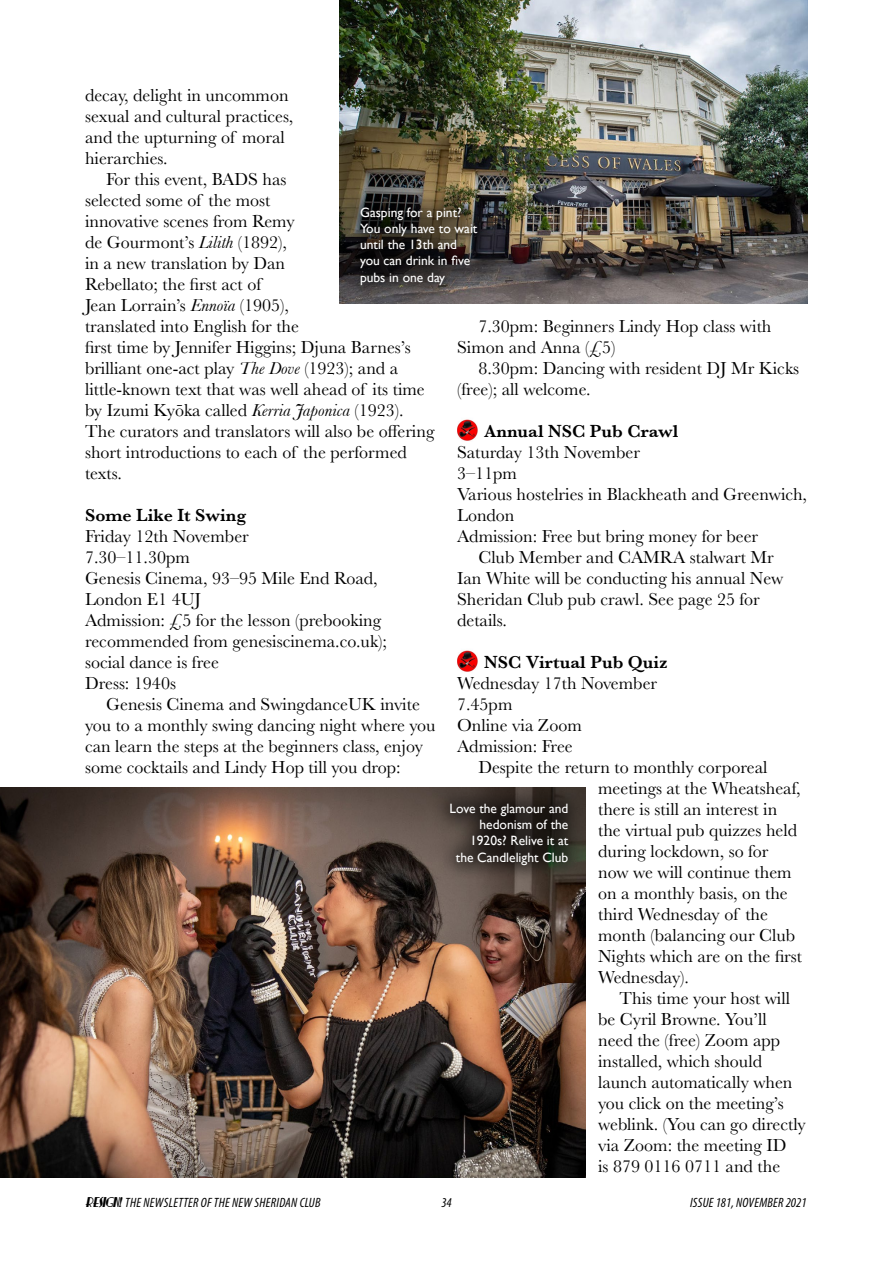
<style>
.page{position:relative;width:893px;height:1263px;background:#fff}
.page>*{position:absolute;margin:0;border:0;box-sizing:border-box;transform-origin:0 0}
.Body_text{font:18px/21px "Baskerville";color:#000}
.Body_text-2{font:600 18px "Baskerville";color:#000}
.Body_text_NI{font:600 18px "Baskerville";color:#000}
.Picture_caption{font:13.5px/16.2px "Gill Sans";color:#fff}
.t1{font:italic condensed 13.5px "Myriad Pro";letter-spacing:.02em;color:#000}
.s1{font-style:italic}
.s2{font-family:"Nickerbocker";font-stretch:normal}
</style>
<div class="page">
<img style="left:457px;top:419px;width:20px;height:22px">
<img style="left:0;top:787px;width:585px;height:391px">
<img style="left:339px;top:0;width:469px;height:303px">
<svg style="left:342px;top:190px;width:153px;height:112px;background:#3a3530"></svg>
<svg style="left:432px;top:787px;width:154px;height:95px;background:#3a332c"></svg>
<img style="left:457px;top:650px;width:20px;height:22px">
<p class="Body_text" style="left:85px;top:85px;width:210px">decay, delight in uncommon sexual and cultural practices, and the upturning of moral hierarchies.</p>
<p class="Body_text" style="left:85px;top:169px;width:351px;text-indent:21px">For this event, BADS has<br>selected some of the most<br>innovative scenes from Remy<br>de Gourmont’s <span class="s1">Lilith</span> (1892),<br>in a new translation by Dan<br>Rebellato; the first act of<br>Jean Lorrain’s <span class="s1">Ennoïa</span> (1905),<br>translated into English for the<br>first time by Jennifer Higgins; Djuna Barnes’s brilliant one-act play <span class="s1">The Dove</span> (1923); and a little-known text that was well ahead of its time by Izumi Kyōka called <span class="s1">Kerria Japonica</span> (1923).<br>The curators and translators will also be offering short introductions to each of the performed texts.</p>
<p class="Body_text_NI" style="left:85px;top:505px;width:163px">Some Like It Swing</p>
<p class="Body_text" style="left:85px;top:526px;width:165px">Friday 12th November</p>
<p class="Body_text" style="left:85px;top:547px;width:106px">7.30–11.30pm</p>
<p class="Body_text" style="left:85px;top:568px;width:294px">Genesis Cinema, 93–95 Mile End Road,<br>London E1 4UJ</p>
<p class="Body_text" style="left:85px;top:610px;width:304px">Admission: £5 for the lesson (prebooking recommended from genesiscinema.co.uk); social dance is free</p>
<p class="Body_text" style="left:85px;top:673px;width:92px">Dress: 1940s</p>
<p class="Body_text" style="left:85px;top:694px;width:352px;text-indent:21px">Genesis Cinema and SwingdanceUK invite you to a monthly swing dancing night where you can learn the steps at the beginners class, enjoy some cocktails and Lindy Hop till you drop:</p>
<p class="Picture_caption" style="left:360px;top:204px;width:119px">Gasping for a pint?<br>You only have to wait until the 13th and you can drink in five pubs in one day</p>
<p class="Body_text" style="left:457px;top:316px;width:316px;text-indent:21px">7.30pm: Beginners Lindy Hop class with<br>Simon and Anna (£5)</p>
<p class="Body_text" style="left:457px;top:358px;width:344px;text-indent:21px">8.30pm: Dancing with resident DJ Mr Kicks (free); all welcome.</p>
<p class="Body_text-2" style="left:484px;top:421px;width:196px">Annual NSC Pub Crawl</p>
<p class="Body_text" style="left:457px;top:442px;width:184px">Saturday 13th November</p>
<p class="Body_text" style="left:457px;top:463px;width:61px">3–11pm</p>
<p class="Body_text" style="left:457px;top:484px;width:351px">Various hostelries in Blackheath and Greenwich,<br>London</p>
<p class="Body_text" style="left:457px;top:526px;width:303px">Admission: Free but bring money for beer</p>
<p class="Body_text" style="left:457px;top:547px;width:328px;text-indent:21px">Club Member and CAMRA stalwart Mr<br>Ian White will be conducting his annual New<br>Sheridan Club pub crawl. See page 25 for details.</p>
<p class="Body_text-2" style="left:484px;top:652px;width:185px">NSC Virtual Pub Quiz</p>
<p class="Body_text" style="left:457px;top:673px;width:202px">Wednesday 17th November</p>
<p class="Body_text" style="left:457px;top:694px;width:57px">7.45pm</p>
<p class="Body_text" style="left:457px;top:715px;width:126px">Online via Zoom</p>
<p class="Body_text" style="left:457px;top:736px;width:117px">Admission: Free</p>
<p class="Body_text" style="left:598px;top:757px;width:206px;text-indent:-120px">Despite the return to monthly corporeal meetings at the Wheatsheaf, there is still an interest in the virtual pub quizzes held during lockdown, so for now we will continue them on a monthly basis, on the third Wednesday of the month (balancing our Club<br>Nights which are on the first<br>Wednesday).</p>
<p class="Body_text" style="left:598px;top:988px;width:209px;text-indent:21px">This time your host will be Cyril Browne. You’ll need the (free) Zoom app installed, which should launch automatically when you click on the meeting’s weblink. (You can go directly via Zoom: the meeting ID<br>is 879 0116 0711 and the</p>
<p class="Picture_caption" style="left:450px;top:800px;width:120px;text-align:right">Love the glamour and hedonism of the<br>1920s? Relive it at the Candlelight Club</p>
<p class="t1" style="left:85px;top:1194px;width:237px"><span class="s2">RESIGN!</span>THE NEWSLETTER OF THE NEW SHERIDAN CLUB</p>
<p class="t1" style="left:441px;top:1194px;width:12px">34</p>
<p class="t1" style="left:690px;top:1194px;width:118px">ISSUE 181, NOVEMBER 2021</p>
</div>
